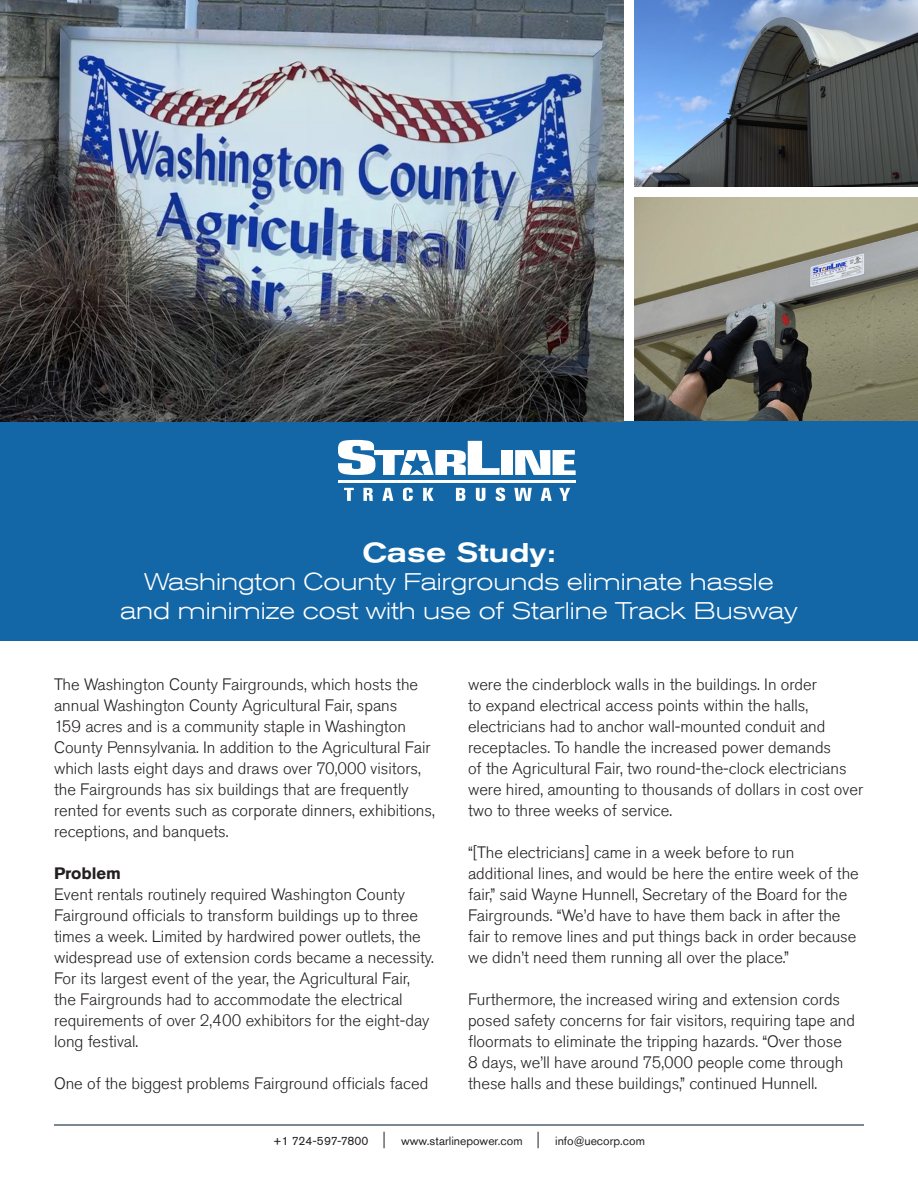
<style>
.page{position:relative;width:918px;height:1188px;background:#fff}
.page>*{position:absolute;margin:0;border:0;box-sizing:border-box;transform-origin:0 0}
.t1{font:500 expanded 27px "Akzidenz Grotesk Std";color:#fff}
.t2{font:300 expanded 24px "Akzidenz Grotesk Std";color:#fff}
.t3{font:300 16.5px/21px "Akzidenz Grotesk Std";color:#231f20}
.t4{font:700 16.5px "Akzidenz Grotesk Std";color:#231f20}
.t5{font:12px "Akzidenz Grotesk Std";color:#231f20}
</style>
<div class="page">
<img style="left:634px;top:198px;width:284px;height:223px">
<div style="left:0;top:421px;width:918px;height:220px;background:#1467a6"></div>
<hr style="left:54px;top:1124px;width:810px;height:2px;background:#51626f">
<svg style="left:538px;top:1132px;width:1px;height:17px"></svg>
<svg style="left:384px;top:1132px;width:1px;height:17px"></svg>
<svg style="left:344px;top:488px;width:10px;height:13px"></svg>
<svg style="left:363px;top:488px;width:10px;height:13px"></svg>
<svg style="left:382px;top:488px;width:11px;height:13px"></svg>
<svg style="left:403px;top:488px;width:10px;height:13px"></svg>
<svg style="left:423px;top:488px;width:11px;height:13px"></svg>
<svg style="left:456px;top:488px;width:9px;height:13px"></svg>
<svg style="left:476px;top:488px;width:9px;height:13px"></svg>
<svg style="left:496px;top:488px;width:9px;height:13px"></svg>
<svg style="left:514px;top:488px;width:18px;height:13px"></svg>
<svg style="left:541px;top:488px;width:11px;height:13px"></svg>
<svg style="left:559px;top:488px;width:11px;height:13px"></svg>
<div style="left:502px;top:450px;width:11px;height:25px;background:#fff"></div>
<svg style="left:515px;top:450px;width:61px;height:25px"></svg>
<svg style="left:338px;top:440px;width:162px;height:35px"></svg>
<hr style="left:338px;top:480px;width:237px;height:3px;background:#fff">
<img style="left:0;top:0;width:624px;height:421px">
<img style="left:634px;top:0;width:284px;height:187px">
<p class="t1" style="left:363px;top:536px;width:194px">Case Study:</p>
<p class="t2" style="left:144px;top:568px;width:631px">Washington County Fairgrounds eliminate hassle</p>
<p class="t2" style="left:120px;top:597px;width:679px">and minimize cost with use of Starline Track Busway</p>
<p class="t3" style="left:54px;top:674px;width:382px">The Washington County Fairgrounds, which hosts the annual Washington County Agricultural Fair, spans<br>159 acres and is a community staple in Washington County Pennsylvania. In addition to the Agricultural Fair which lasts eight days and draws over 70,000 visitors, the Fairgrounds has six buildings that are frequently rented for events such as corporate dinners, exhibitions, receptions, and banquets.</p>
<p class="t4" style="left:54px;top:863px;width:69px">Problem</p>
<p class="t3" style="left:54px;top:884px;width:381px">Event rentals routinely required Washington County Fairground officials to transform buildings up to three times a week. Limited by hardwired power outlets, the widespread use of extension cords became a necessity.<br>For its largest event of the year, the Agricultural Fair, the Fairgrounds had to accommodate the electrical requirements of over 2,400 exhibitors for the eight-day long festival.</p>
<p class="t3" style="left:54px;top:1073px;width:376px">One of the biggest problems Fairground officials faced</p>
<p class="t3" style="left:468px;top:674px;width:397px">were the cinderblock walls in the buildings. In order<br>to expand electrical access points within the halls, electricians had to anchor wall-mounted conduit and receptacles. To handle the increased power demands<br>of the Agricultural Fair, two round-the-clock electricians were hired, amounting to thousands of dollars in cost over two to three weeks of service.</p>
<p class="t3" style="left:468px;top:842px;width:392px">“[The electricians] came in a week before to run additional lines, and would be here the entire week of the fair,” said Wayne Hunnell, Secretary of the Board for the Fairgrounds. “We’d have to have them back in after the fair to remove lines and put things back in order because we didn’t need them running all over the place.”</p>
<p class="t3" style="left:468px;top:989px;width:389px">Furthermore, the increased wiring and extension cords posed safety concerns for fair visitors, requiring tape and floormats to eliminate the tripping hazards. “Over those 8 days, we’ll have around 75,000 people come through these halls and these buildings,” continued Hunnell.</p>
<p class="t5" style="left:273px;top:1133px;width:97px">+1 724-597-7800</p>
<p class="t5" style="left:401px;top:1133px;width:123px">www.starlinepower.com</p>
<p class="t5" style="left:555px;top:1133px;width:91px">info@uecorp.com</p>
</div>
